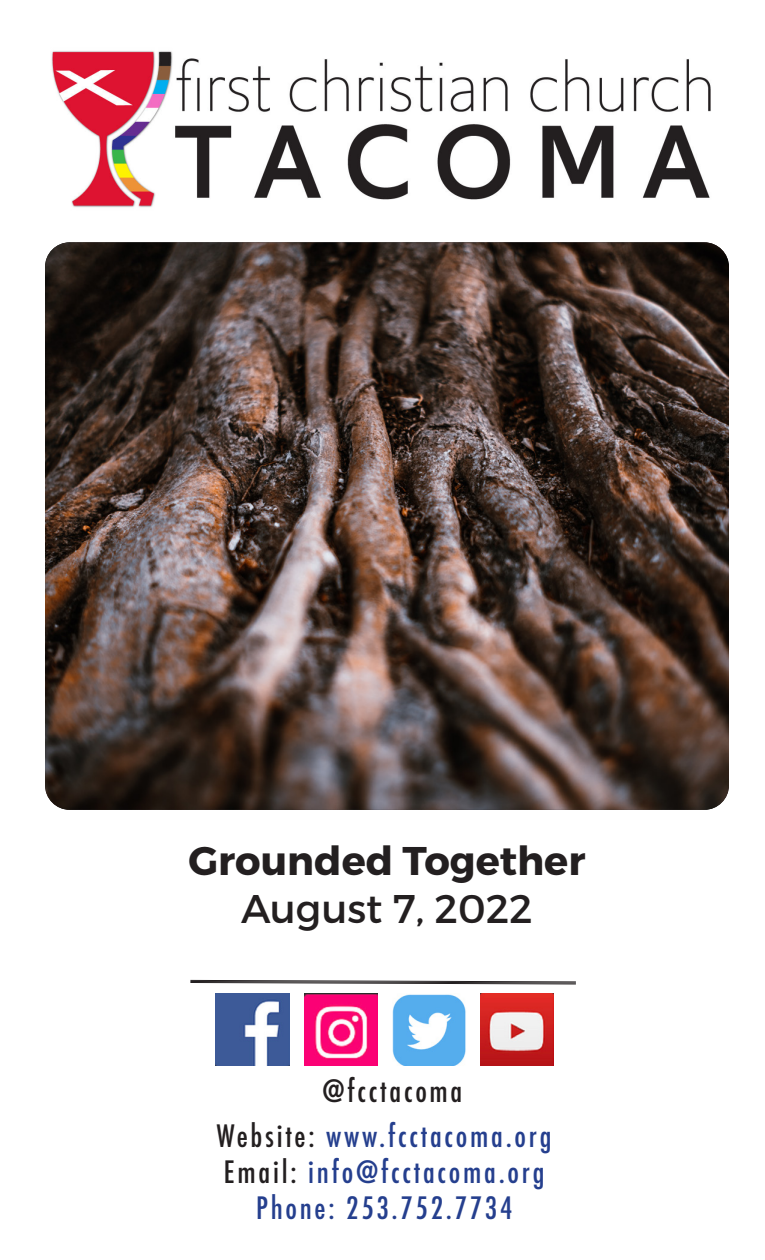
<style>
.page{position:relative;width:765px;height:1260px;background:#fff}
.page>*{position:absolute;margin:0;border:0;box-sizing:border-box;transform-origin:0 0}
.t1{font:700 40px "Montserrat";color:#231f20}
.t2{font:40px "Montserrat";color:#231f20}
.t3{font:500 condensed 30px/36px "Futura";letter-spacing:.09em;color:#253f8e;text-align:center}
.t4{font:500 condensed 30px/45px "Futura";letter-spacing:.09em;color:#231f20;text-align:center}
.s1{color:#253f8e}
.s2{color:#231f20}
</style>
<div class="page">
<img style="left:216px;top:993px;width:74px;height:72px">
<img style="left:304px;top:993px;width:74px;height:72px">
<img style="left:393px;top:994px;width:73px;height:71px">
<img style="left:480px;top:993px;width:74px;height:72px">
<svg style="left:190px;top:980px;width:386px;height:4px;background:#6d6b6b"></svg>
<img style="left:51px;top:51px;width:660px;height:156px">
<img style="left:45px;top:242px;width:684px;height:568px">
<h1 class="t1" style="left:189px;top:836px;width:398px">Grounded Together</h1>
<h1 class="t2" style="left:241px;top:884px;width:293px">August 7, 2022</h1>
<p class="t4" style="left:217px;top:1068px;width:336px">@fcctacoma<br>Website: <span class="s1">www.fcctacoma.org</span></p>
<p class="t3" style="left:224px;top:1153px;width:322px"><span class="s2">Email:</span> info@fcctacoma.org<br>Phone: 253.752.7734</p>
</div>
